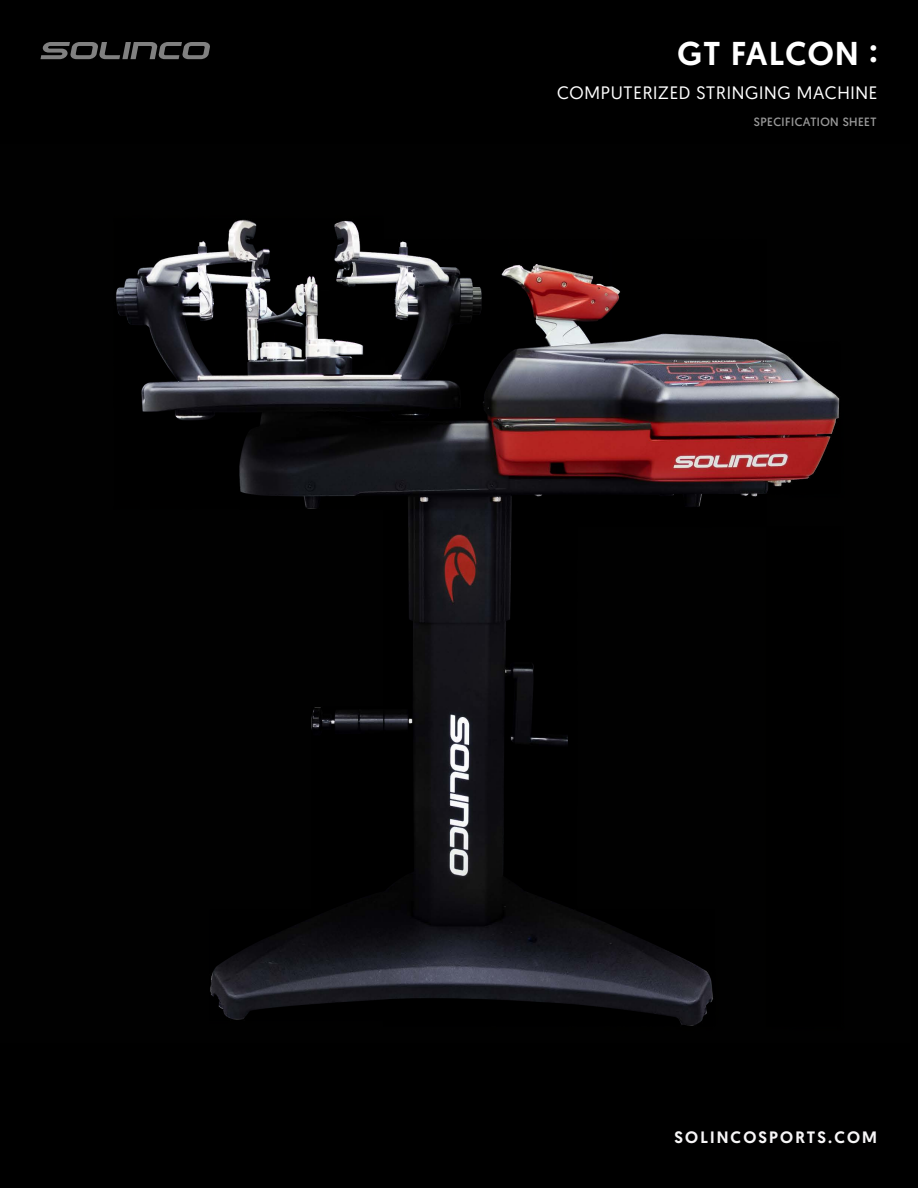
<style>
.page{position:relative;width:918px;height:1188px;background:#000}
.page>*{position:absolute;margin:0;border:0;box-sizing:border-box;transform-origin:0 0}
.t1{font:500 33px "Geomanist";letter-spacing:.04em;color:#fff}
.t2{font:18px "Geomanist";letter-spacing:.04em;color:#fff}
.t3{font:500 16.5px "Geomanist";letter-spacing:.13em;color:#f7f6f7}
.t4{font:12px "Geomanist";letter-spacing:.035em;color:#999}
</style>
<div class="page">
<svg style="left:41px;top:42px;width:169px;height:17px"></svg>
<img style="left:116px;top:219px;width:724px;height:807px">
<h1 class="t1" style="left:677px;top:32px;width:202px">GT FALCON :</h1>
<p class="t2" style="left:557px;top:81px;width:322px">COMPUTERIZED STRINGING MACHINE</p>
<p class="t4" style="left:754px;top:114px;width:124px">SPECIFICATION SHEET</p>
<p class="t3" style="left:675px;top:1127px;width:204px">SOLINCOSPORTS.COM</p>
</div>
